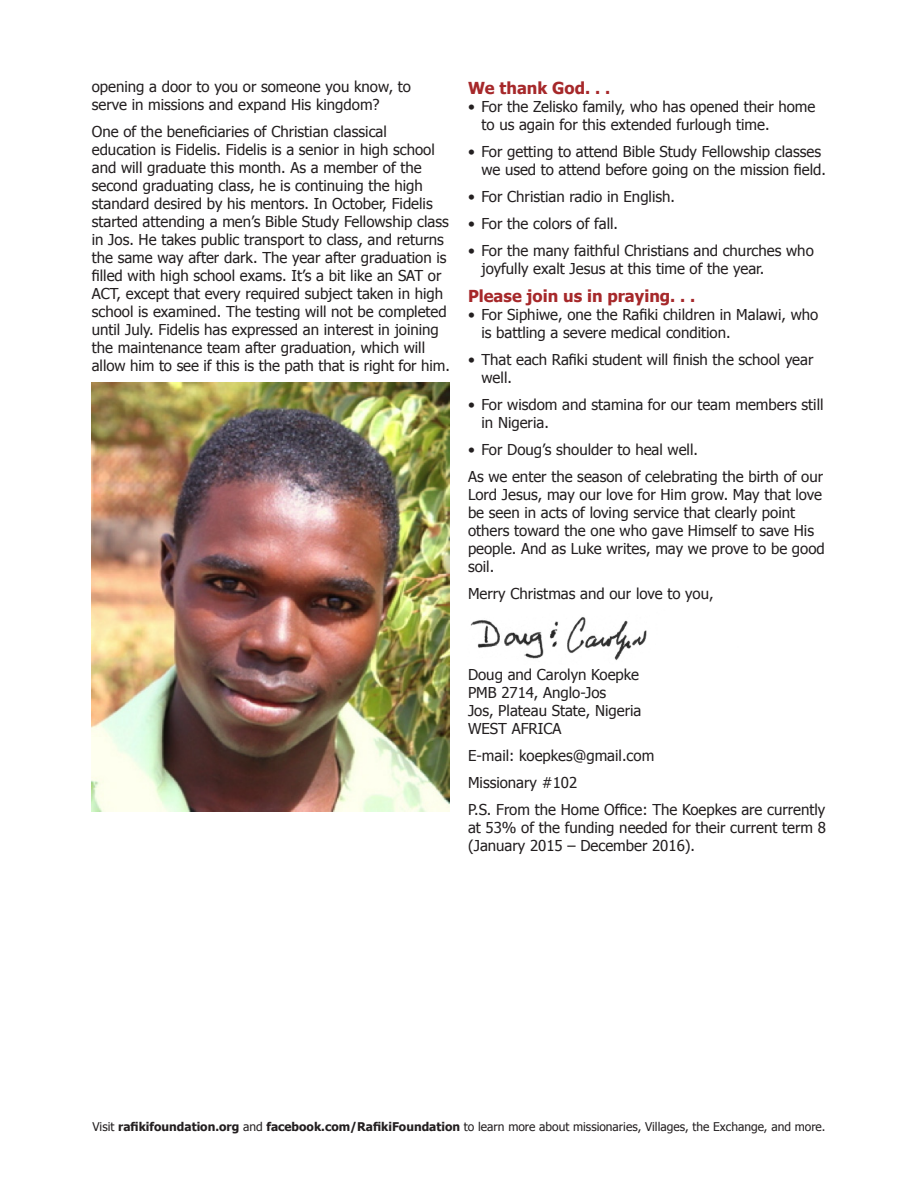
<style>
.page{position:relative;width:918px;height:1188px;background:#fff}
.page>*{position:absolute;margin:0;border:0;box-sizing:border-box;transform-origin:0 0}
.Subhead{font:700 16.5px "Tahoma";color:#a6282a}
.Body_copy{font:15px/18px "Tahoma";color:#231f20}
.Bulleted_list{font:15px/18px "Tahoma";color:#231f20}
.t1{font:12px "Tahoma";color:#231f20}
.s1{font-weight:700}
</style>
<div class="page">
<img style="left:92px;top:382px;width:358px;height:429px">
<img style="left:470px;top:617px;width:177px;height:43px">
<p class="Body_copy" style="left:92px;top:78px;width:321px">opening a door to you or someone you know, to serve in missions and expand His kingdom?</p>
<p class="Body_copy" style="left:92px;top:123px;width:360px">One of the beneficiaries of Christian classical education is Fidelis. Fidelis is a senior in high school and will graduate this month. As a member of the second graduating class, he is continuing the high standard desired by his mentors. In October, Fidelis started attending a men’s Bible Study Fellowship class in Jos. He takes public transport to class, and returns the same way after dark. The year after graduation is filled with high school exams. It’s a bit like an SAT or ACT, except that every required subject taken in high school is examined. The testing will not be completed until July. Fidelis has expressed an interest in joining the maintenance team after graduation, which will allow him to see if this is the path that is right for him.</p>
<p class="Subhead" style="left:468px;top:77px;width:144px">We thank God. . .</p>
<p class="Bulleted_list" style="left:482px;top:97px;width:335px;text-indent:-14px">• For the Zelisko family, who has opened their home to us again for this extended furlough time.</p>
<p class="Bulleted_list" style="left:482px;top:142px;width:346px;text-indent:-14px">• For getting to attend Bible Study Fellowship classes we used to attend before going on the mission field.</p>
<p class="Bulleted_list" style="left:468px;top:187px;width:209px">• For Christian radio in English.</p>
<p class="Bulleted_list" style="left:468px;top:214px;width:152px">• For the colors of fall.</p>
<p class="Bulleted_list" style="left:482px;top:241px;width:334px;text-indent:-14px">• For the many faithful Christians and churches who joyfully exalt Jesus at this time of the year.</p>
<p class="Subhead" style="left:468px;top:286px;width:229px">Please join us in praying. . .</p>
<p class="Bulleted_list" style="left:482px;top:305px;width:338px;text-indent:-14px">• For Siphiwe, one the Rafiki children in Malawi, who is battling a severe medical condition.</p>
<p class="Bulleted_list" style="left:482px;top:350px;width:333px;text-indent:-14px">• That each Rafiki student will finish the school year well.</p>
<p class="Bulleted_list" style="left:482px;top:395px;width:344px;text-indent:-14px">• For wisdom and stamina for our team members still in Nigeria.</p>
<p class="Bulleted_list" style="left:468px;top:440px;width:232px">• For Doug’s shoulder to heal well.</p>
<p class="Body_copy" style="left:468px;top:467px;width:358px">As we enter the season of celebrating the birth of our Lord Jesus, may our love for Him grow. May that love be seen in acts of loving service that clearly point others toward the one who gave Himself to save His people. And as Luke writes, may we prove to be good soil.</p>
<p class="Body_copy" style="left:468px;top:584px;width:247px">Merry Christmas and our love to you,</p>
<p class="Body_copy" style="left:468px;top:665px;width:175px">Doug and Carolyn Koepke<br>PMB 2714, Anglo-Jos<br>Jos, Plateau State, Nigeria<br>WEST AFRICA</p>
<p class="Body_copy" style="left:468px;top:746px;width:188px">E-mail: koepkes@gmail.com</p>
<p class="Body_copy" style="left:468px;top:773px;width:111px">Missionary #102</p>
<p class="Body_copy" style="left:468px;top:800px;width:360px;text-align:justify">P.S. From the Home Office: The Koepkes are currently at 53% of the funding needed for their current term 8 (January 2015 – December 2016).</p>
<p class="t1" style="left:92px;top:1119px;width:735px">Visit <span class="s1">rafikifoundation.org</span> and <span class="s1">facebook.com/RafikiFoundation</span> to learn more about missionaries, Villages, the Exchange, and more.</p>
</div>
